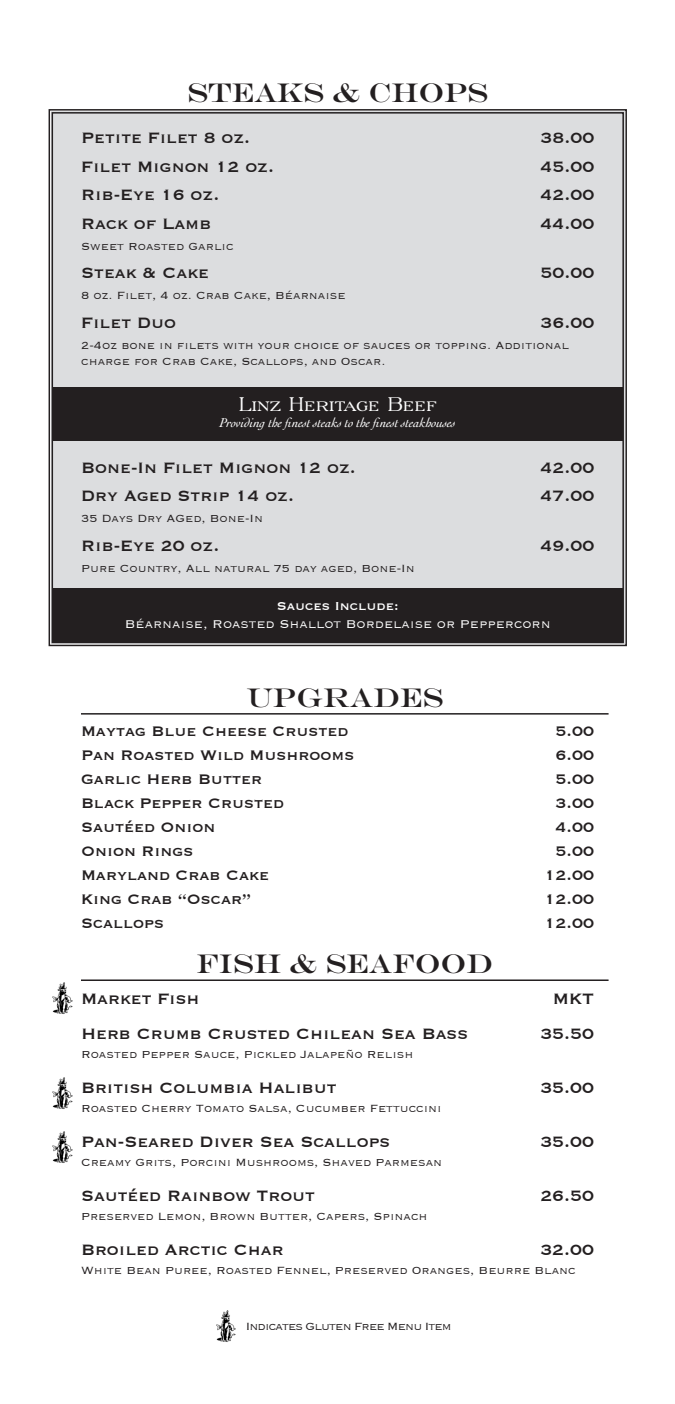
<style>
.page{position:relative;width:675px;height:1404px;background:#fff}
.page>*{position:absolute;margin:0;border:0;box-sizing:border-box;transform-origin:0 0}
._1_title{font:27px "Engravers";color:#231f20}
._2_food{font:19.5px "Copperplate";color:#231f20}
.t1{font:19.5px "Engravers Roman BT";letter-spacing:.025em;color:#fff}
._3_details{font:18px "Copperplate";color:#231f20}
._2_food-2{font:300 15px "Copperplate";color:#fff}
._2_food-3{font:15px "Copperplate";color:#fff}
._2_food-4{font:300 13.5px "Copperplate";color:#231f20}
._3_details-2{font:300 13.5px "Copperplate";color:#231f20}
.t2{font:italic 13.5px "Engraver Oldsty 205 BT";color:#fff}
._2_food-5{font:300 13.5px "Copperplate";letter-spacing:-.06em;color:#231f20}
</style>
<div class="page">
<div style="left:48px;top:109px;width:579px;height:538px;background:#dcdddf"></div>
<hr style="left:81px;top:713px;width:528px;height:2px;background:#231f20">
<hr style="left:81px;top:979px;width:528px;height:2px;background:#231f20">
<img style="left:216px;top:1310px;width:20px;height:32px">
<img style="left:52px;top:982px;width:21px;height:32px">
<img style="left:52px;top:1077px;width:21px;height:32px">
<img style="left:52px;top:1131px;width:21px;height:32px">
<div style="left:52px;top:588px;width:571px;height:53px;background:#231f20"></div>
<div style="left:52px;top:387px;width:571px;height:53px;background:#231f20"></div>
<p class="_1_title" style="left:187px;top:77px;width:303px">STEAKS &amp; CHOPS</p>
<p class="_2_food" style="left:81px;top:126px;width:170px">Petite Filet 8 oz.</p>
<p class="_2_food" style="left:541px;top:126px;width:55px">38.00</p>
<p class="_2_food" style="left:81px;top:154px;width:194px">Filet Mignon 12 oz.</p>
<p class="_2_food" style="left:541px;top:154px;width:55px">45.00</p>
<p class="_2_food" style="left:81px;top:183px;width:140px">Rib-Eye 16 oz.</p>
<p class="_2_food" style="left:541px;top:183px;width:55px">42.00</p>
<p class="_2_food" style="left:81px;top:211px;width:132px">Rack of Lamb</p>
<p class="_2_food" style="left:541px;top:211px;width:55px">44.00</p>
<p class="_2_food-4" style="left:81px;top:238px;width:154px">Sweet Roasted Garlic</p>
<p class="_2_food" style="left:81px;top:261px;width:129px">Steak &amp; Cake</p>
<p class="_2_food" style="left:541px;top:261px;width:55px">50.00</p>
<p class="_2_food-4" style="left:81px;top:287px;width:266px">8 oz. Filet, 4 oz. Crab Cake, Béarnaise</p>
<p class="_2_food" style="left:81px;top:310px;width:96px">Filet Duo</p>
<p class="_2_food" style="left:541px;top:310px;width:55px">36.00</p>
<p class="_2_food-4" style="left:81px;top:337px;width:489px">2-4oz bone in filets with your choice of sauces or topping. Additional</p>
<p class="_2_food-4" style="left:81px;top:353px;width:306px">charge for Crab Cake, Scallops, and Oscar.</p>
<p class="t1" style="left:239px;top:392px;width:199px">Linz Heritage Beef</p>
<p class="t2" style="left:220px;top:415px;width:238px">Providing the finest steaks to the finest steakhouses</p>
<p class="_2_food" style="left:81px;top:455px;width:276px">Bone-In Filet Mignon 12 oz.</p>
<p class="_2_food" style="left:541px;top:455px;width:55px">42.00</p>
<p class="_2_food" style="left:81px;top:483px;width:214px">Dry Aged Strip 14 oz.</p>
<p class="_2_food" style="left:541px;top:483px;width:55px">47.00</p>
<p class="_2_food-4" style="left:81px;top:510px;width:183px">35 Days Dry AGed, Bone-In</p>
<p class="_2_food" style="left:81px;top:533px;width:140px">Rib-Eye 20 oz.</p>
<p class="_2_food" style="left:541px;top:533px;width:55px">49.00</p>
<p class="_2_food-4" style="left:81px;top:559px;width:335px">Pure Country, All natural 75 day aged, Bone-In</p>
<p class="_2_food-3" style="left:277px;top:596px;width:123px">Sauces Include:</p>
<p class="_2_food-2" style="left:125px;top:614px;width:427px">Béarnaise, Roasted Shallot Bordelaise or Peppercorn</p>
<p class="_1_title" style="left:246px;top:681px;width:199px">UPGRADES</p>
<p class="_3_details" style="left:81px;top:720px;width:269px">Maytag Blue Cheese Crusted</p>
<p class="_3_details" style="left:556px;top:720px;width:40px">5.00</p>
<p class="_3_details" style="left:81px;top:744px;width:275px">Pan Roasted Wild Mushrooms</p>
<p class="_3_details" style="left:556px;top:744px;width:40px">6.00</p>
<p class="_3_details" style="left:81px;top:768px;width:183px">Garlic Herb Butter</p>
<p class="_3_details" style="left:556px;top:768px;width:40px">5.00</p>
<p class="_3_details" style="left:81px;top:792px;width:205px">Black Pepper Crusted</p>
<p class="_3_details" style="left:556px;top:792px;width:40px">3.00</p>
<p class="_3_details" style="left:81px;top:816px;width:136px">Sautéed Onion</p>
<p class="_3_details" style="left:556px;top:816px;width:40px">4.00</p>
<p class="_3_details" style="left:81px;top:840px;width:114px">Onion Rings</p>
<p class="_3_details" style="left:556px;top:840px;width:40px">5.00</p>
<p class="_3_details" style="left:81px;top:864px;width:190px">Maryland Crab Cake</p>
<p class="_3_details" style="left:545px;top:864px;width:51px">12.00</p>
<p class="_3_details" style="left:81px;top:888px;width:172px">King Crab “Oscar”</p>
<p class="_3_details" style="left:545px;top:888px;width:51px">12.00</p>
<p class="_3_details" style="left:81px;top:912px;width:85px">Scallops</p>
<p class="_3_details" style="left:545px;top:912px;width:51px">12.00</p>
<p class="_1_title" style="left:196px;top:948px;width:298px">FISH &amp; SEAFOOD</p>
<p class="_2_food" style="left:81px;top:987px;width:120px">Market Fish</p>
<p class="_2_food" style="left:553px;top:987px;width:43px">MKT</p>
<p class="_2_food" style="left:81px;top:1021px;width:389px">Herb Crumb Crusted Chilean Sea Bass</p>
<p class="_2_food" style="left:540px;top:1021px;width:55px">35.50</p>
<p class="_3_details-2" style="left:81px;top:1046px;width:334px">Roasted Pepper Sauce, Pickled Jalapeño Relish</p>
<p class="_2_food" style="left:81px;top:1075px;width:257px">British Columbia Halibut</p>
<p class="_2_food" style="left:540px;top:1075px;width:55px">35.00</p>
<p class="_2_food-4" style="left:81px;top:1100px;width:362px">Roasted Cherry Tomato Salsa, Cucumber Fettuccini</p>
<p class="_2_food" style="left:81px;top:1129px;width:311px">Pan-Seared Diver Sea Scallops</p>
<p class="_2_food" style="left:540px;top:1129px;width:55px">35.00</p>
<p class="_3_details-2" style="left:81px;top:1154px;width:363px">Creamy Grits, Porcini Mushrooms, Shaved Parmesan</p>
<p class="_2_food" style="left:81px;top:1183px;width:236px">Sautéed Rainbow Trout</p>
<p class="_2_food" style="left:540px;top:1183px;width:55px">26.50</p>
<p class="_3_details-2" style="left:81px;top:1208px;width:348px">Preserved Lemon, Brown Butter, Capers, Spinach</p>
<p class="_2_food" style="left:81px;top:1237px;width:204px">Broiled Arctic Char</p>
<p class="_2_food" style="left:540px;top:1237px;width:55px">32.00</p>
<p class="_3_details-2" style="left:81px;top:1262px;width:496px">White Bean Puree, Roasted Fennel, Preserved Oranges, Beurre Blanc</p>
<p class="_2_food-5" style="left:246px;top:1318px;width:207px">Indicates Gluten Free Menu Item</p>
</div>
